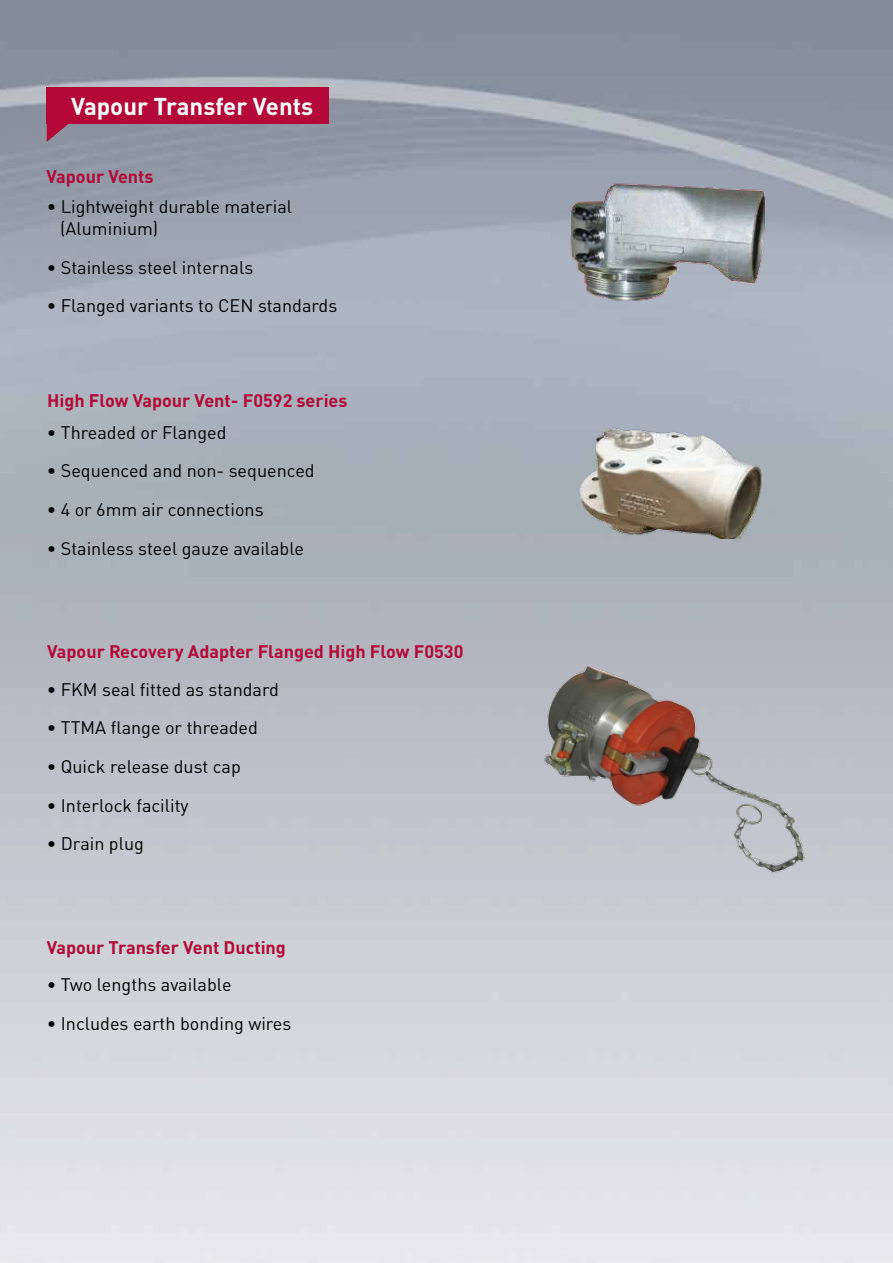
<style>
.page{position:relative;width:893px;height:1263px;background:#fff}
.page>*{position:absolute;margin:0;border:0;box-sizing:border-box;transform-origin:0 0}
.t1{font:700 24px "DINOT";color:#fff}
.t2{font:18px/21.6px "DINOT";color:#000}
.t3{font:700 18px "DINOT";color:#b30838}
</style>
<div class="page">
<img style="left:0;top:0;width:893px;height:1263px">
<div style="left:47px;top:87px;width:282px;height:37px;background:#b30838"></div>
<svg style="left:47px;top:124px;width:35px;height:18px"></svg>
<img style="left:556px;top:166px;width:217px;height:168px">
<img style="left:568px;top:424px;width:208px;height:115px">
<img style="left:539px;top:651px;width:269px;height:229px">
<h1 class="t1" style="left:71px;top:90px;width:244px">Vapour Transfer Vents</h1>
<p class="t3" style="left:47px;top:165px;width:109px">Vapour Vents</p>
<p class="t2" style="left:60px;top:196px;width:233px;text-indent:-13px">• Lightweight durable material (Aluminium)</p>
<p class="t2" style="left:47px;top:256px;width:208px">• Stainless steel internals</p>
<p class="t2" style="left:47px;top:295px;width:292px">• Flanged variants to CEN standards</p>
<p class="t3" style="left:47px;top:388px;width:302px">High Flow Vapour Vent- F0592 series</p>
<p class="t2" style="left:47px;top:421px;width:181px">• Threaded or Flanged</p>
<p class="t2" style="left:47px;top:460px;width:269px">• Sequenced and non- sequenced</p>
<p class="t2" style="left:47px;top:498px;width:218px">• 4 or 6mm air connections</p>
<p class="t2" style="left:47px;top:537px;width:259px">• Stainless steel gauze available</p>
<p class="t3" style="left:47px;top:640px;width:418px">Vapour Recovery Adapter Flanged High Flow F0530</p>
<p class="t2" style="left:47px;top:678px;width:234px">• FKM seal fitted as standard</p>
<p class="t2" style="left:47px;top:717px;width:213px">• TTMA flange or threaded</p>
<p class="t2" style="left:47px;top:755px;width:196px">• Quick release dust cap</p>
<p class="t2" style="left:47px;top:794px;width:143px">• Interlock facility</p>
<p class="t2" style="left:47px;top:832px;width:99px">• Drain plug</p>
<p class="t3" style="left:47px;top:936px;width:241px">Vapour Transfer Vent Ducting</p>
<p class="t2" style="left:47px;top:974px;width:186px">• Two lengths available</p>
<p class="t2" style="left:47px;top:1012px;width:246px">• Includes earth bonding wires</p>
</div>
